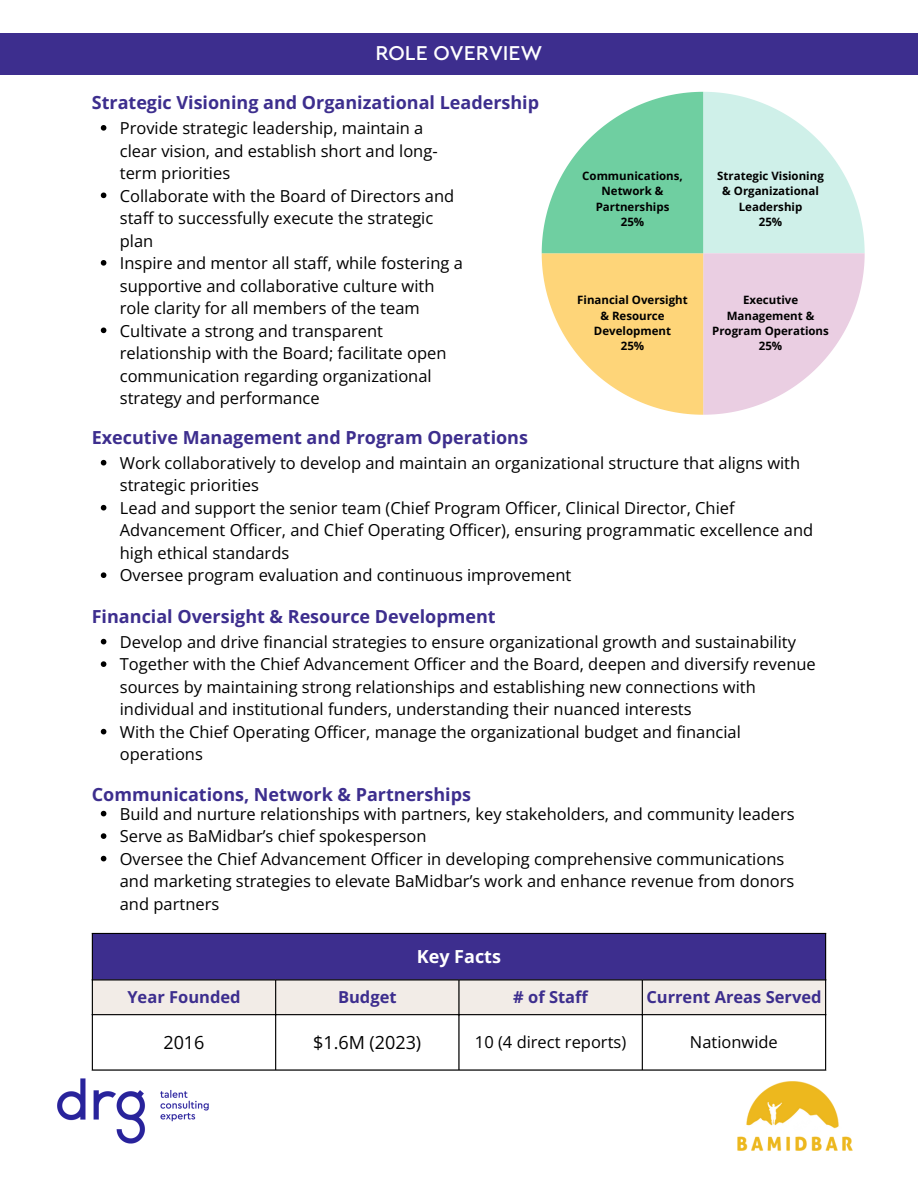
<style>
.page{position:relative;width:918px;height:1188px;background:#fff}
.page>*{position:absolute;margin:0;border:0;box-sizing:border-box;transform-origin:0 0}
.t1{font:500 21px "Cera Pro";color:#fff}
.t2{font:700 18px "Open Sans";color:#3d2e8e}
.t3{font:18px "Open Sans";color:#000}
.t4{font:700 18px "Open Sans";color:#fff}
.t5{font:16.5px/22.5px "Open Sans";color:#000}
.t6{font:700 16.5px "Open Sans";color:#3d2e8e}
.t7{font:700 11.55px/15.3px "Open Sans";color:#000;text-align:center}
</style>
<div class="page">
<img style="left:57px;top:1078px;width:152px;height:66px">
<svg style="left:542px;top:92px;width:323px;height:323px"></svg>
<svg style="left:101px;top:125px;width:5px;height:6px"></svg>
<svg style="left:101px;top:193px;width:5px;height:5px"></svg>
<svg style="left:101px;top:260px;width:5px;height:6px"></svg>
<svg style="left:101px;top:328px;width:5px;height:5px"></svg>
<img style="left:738px;top:1081px;width:114px;height:70px">
<svg style="left:101px;top:460px;width:5px;height:6px"></svg>
<svg style="left:101px;top:505px;width:5px;height:6px"></svg>
<svg style="left:101px;top:572px;width:5px;height:6px"></svg>
<svg style="left:101px;top:639px;width:5px;height:5px"></svg>
<svg style="left:101px;top:661px;width:5px;height:6px"></svg>
<svg style="left:101px;top:729px;width:5px;height:5px"></svg>
<div style="left:0;top:33px;width:918px;height:42px;background:#3d2e8e"></div>
<svg style="left:101px;top:811px;width:5px;height:5px"></svg>
<svg style="left:101px;top:833px;width:5px;height:6px"></svg>
<svg style="left:101px;top:856px;width:5px;height:5px"></svg>
<div style="left:92px;top:933px;width:734px;height:47px;background:#3d2e8e"></div>
<div style="left:93px;top:981px;width:732px;height:33px;background:#f2ece7"></div>
<hr style="left:92px;top:934px;width:1px;height:135px;background:#000">
<hr style="left:275px;top:981px;width:1px;height:88px;background:#000">
<hr style="left:458px;top:981px;width:2px;height:88px;background:#000">
<hr style="left:642px;top:981px;width:1px;height:88px;background:#000">
<hr style="left:825px;top:934px;width:1px;height:135px;background:#000">
<hr style="left:92px;top:933px;width:734px;height:1px;background:#000">
<hr style="left:92px;top:979px;width:734px;height:2px;background:#000">
<hr style="left:92px;top:1014px;width:734px;height:1px;background:#000">
<hr style="left:92px;top:1069px;width:734px;height:2px;background:#000">
<p class="t1" style="left:375px;top:43px;width:169px">ROLE OVERVIEW</p>
<h2 class="t2" style="left:92px;top:90px;width:449px">Strategic Visioning and Organizational Leadership</h2>
<p class="t5" style="left:120px;top:116px;width:319px">Provide strategic leadership, maintain a clear vision, and establish short and long&shy;term priorities</p>
<p class="t5" style="left:120px;top:184px;width:336px">Collaborate with the Board of Directors and staff to successfully execute the strategic plan</p>
<p class="t5" style="left:120px;top:251px;width:345px">Inspire and mentor all staff, while fostering a supportive and collaborative culture with role clarity for all members of the team</p>
<p class="t5" style="left:120px;top:319px;width:328px">Cultivate a strong and transparent relationship with the Board; facilitate open communication regarding organizational strategy and performance</p>
<p class="t7" style="left:582px;top:168px;width:102px">Communications,<br>Network &amp;<br>Partnerships</p>
<p class="t7" style="left:621px;top:214px;width:25px">25%</p>
<p class="t7" style="left:717px;top:168px;width:108px">Strategic Visioning &amp; Organizational<br>Leadership</p>
<p class="t7" style="left:759px;top:214px;width:25px">25%</p>
<p class="t7" style="left:577px;top:292px;width:112px">Financial Oversight &amp; Resource<br>Development</p>
<p class="t7" style="left:621px;top:338px;width:25px">25%</p>
<p class="t7" style="left:712px;top:292px;width:118px">Executive<br>Management &amp;<br>Program Operations</p>
<p class="t7" style="left:759px;top:338px;width:25px">25%</p>
<p class="t2" style="left:92px;top:425px;width:438px">Executive Management and Program Operations</p>
<p class="t5" style="left:120px;top:451px;width:682px">Work collaboratively to develop and maintain an organizational structure that aligns with strategic priorities</p>
<p class="t5" style="left:120px;top:496px;width:695px">Lead and support the senior team (Chief Program Officer, Clinical Director, Chief<br>Advancement Officer, and Chief Operating Officer), ensuring programmatic excellence and high ethical standards</p>
<h2 class="t5" style="left:120px;top:564px;width:453px">Oversee program evaluation and continuous improvement</h2>
<p class="t2" style="left:92px;top:604px;width:405px">Financial Oversight &amp; Resource Development</p>
<p class="t5" style="left:120px;top:630px;width:678px">Develop and drive financial strategies to ensure organizational growth and sustainability</p>
<p class="t5" style="left:120px;top:653px;width:698px">Together with the Chief Advancement Officer and the Board, deepen and diversify revenue sources by maintaining strong relationships and establishing new connections with individual and institutional funders, understanding their nuanced interests</p>
<h2 class="t5" style="left:120px;top:720px;width:623px">With the Chief Operating Officer, manage the organizational budget and financial operations</h2>
<p class="t2" style="left:92px;top:782px;width:381px">Communications, Network &amp; Partnerships</p>
<p class="t5" style="left:120px;top:802px;width:676px">Build and nurture relationships with partners, key stakeholders, and community leaders</p>
<p class="t5" style="left:120px;top:825px;width:308px">Serve as BaMidbar’s chief spokesperson</p>
<p class="t5" style="left:120px;top:847px;width:676px">Oversee the Chief Advancement Officer in developing comprehensive communications and marketing strategies to elevate BaMidbar’s work and enhance revenue from donors and partners</p>
<p class="t4" style="left:417px;top:944px;width:86px">Key Facts</p>
<p class="t6" style="left:127px;top:985px;width:115px">Year Founded</p>
<p class="t6" style="left:338px;top:985px;width:60px">Budget</p>
<p class="t6" style="left:513px;top:985px;width:76px"># of Staff</p>
<p class="t6" style="left:646px;top:985px;width:177px">Current Areas Served</p>
<p class="t3" style="left:163px;top:1030px;width:43px">2016</p>
<p class="t3" style="left:313px;top:1030px;width:110px">$1.6M (2023)</p>
<p class="t5" style="left:475px;top:1030px;width:153px">10 (4 direct reports)</p>
<p class="t5" style="left:690px;top:1030px;width:89px">Nationwide</p>
</div>
